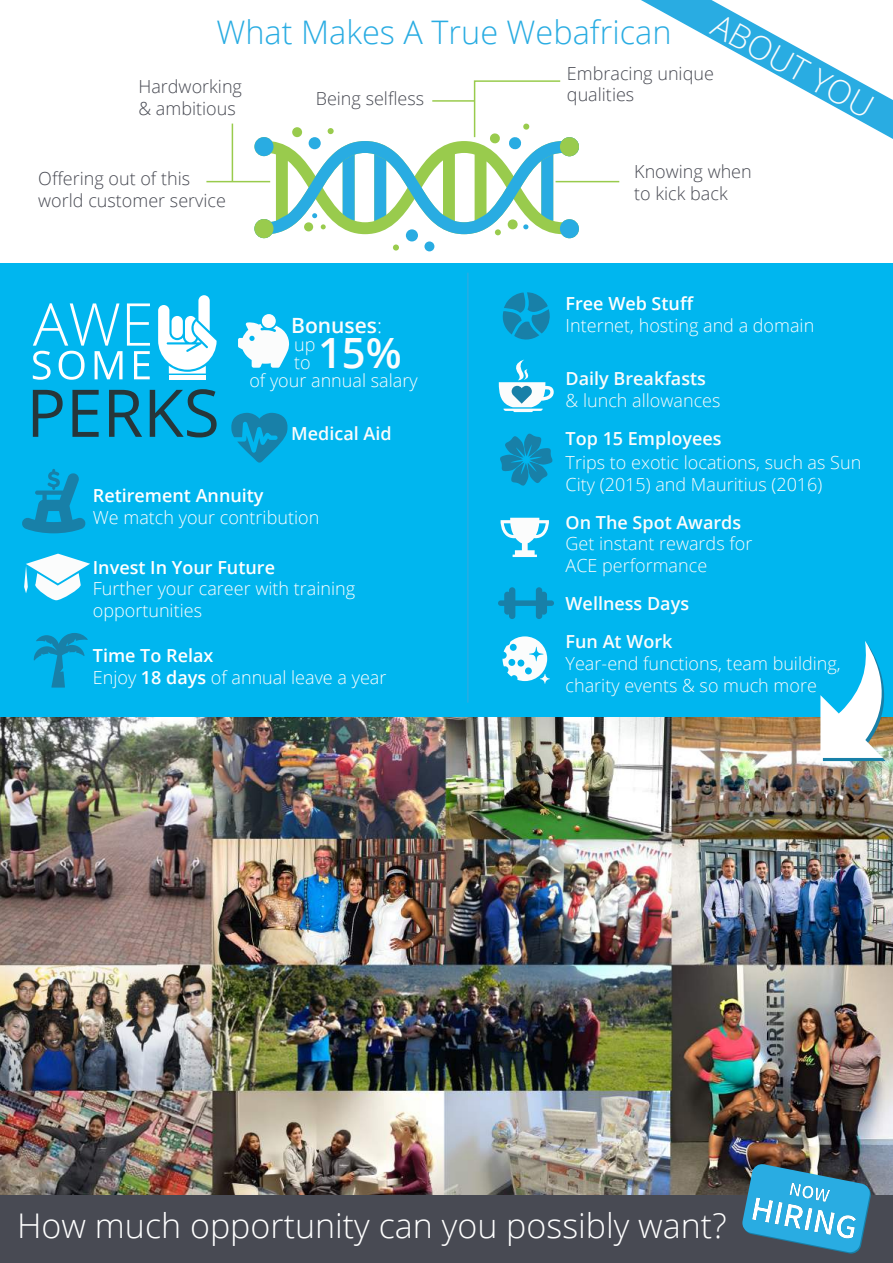
<style>
.page{position:relative;width:893px;height:1263px;background:#fff}
.page>*{position:absolute;margin:0;border:0;box-sizing:border-box;transform-origin:0 0}
.t1{font:600 41.7px "Open Sans";color:#fbfcfc}
.t2{font:300 34.05px "Open Sans";color:#fff}
.t3{font:300 32.55px "Open Sans";color:#29ace2}
.t4{font:300 32.55px "Open Sans";color:#fbfcfc}
.t5{font:600 21px "Open Sans";color:#fbfcfc}
.t6{font:300 18px/21.6px "Open Sans";color:#fbfcfc}
.t7{font:300 18px/21.6px "Open Sans";color:#fff}
.t8{font:300 18px/21.6px "Open Sans";color:#484a53}
.t9{font:600 18px "Open Sans";color:#fbfcfc}
.t10{font:600 18px "Open Sans";color:#fff}
.s1{font-weight:300}
.s2{font-weight:600}
</style>
<div class="page">
<img style="left:0;top:717px;width:893px;height:478px">
<div style="left:0;top:263px;width:893px;height:454px;background:#00b6ef"></div>
<svg style="left:231px;top:413px;width:57px;height:50px"></svg>
<svg style="left:502px;top:292px;width:48px;height:48px"></svg>
<svg style="left:22px;top:469px;width:64px;height:64px"></svg>
<svg style="left:33px;top:303px;width:117px;height:77px"></svg>
<svg style="left:33px;top:390px;width:30px;height:47px"></svg>
<svg style="left:72px;top:390px;width:27px;height:47px"></svg>
<svg style="left:109px;top:390px;width:33px;height:47px"></svg>
<svg style="left:150px;top:389px;width:67px;height:48px"></svg>
<hr style="left:169px;top:376px;width:37px;height:4px;background:#fff">
<svg style="left:158px;top:295px;width:59px;height:79px"></svg>
<svg style="left:499px;top:360px;width:55px;height:52px"></svg>
<svg style="left:238px;top:314px;width:51px;height:54px"></svg>
<hr style="left:467px;top:273px;width:2px;height:430px;background:#29ace2">
<svg style="left:500px;top:433px;width:53px;height:53px"></svg>
<svg style="left:24px;top:554px;width:66px;height:46px"></svg>
<svg style="left:34px;top:633px;width:54px;height:54px"></svg>
<svg style="left:502px;top:636px;width:48px;height:48px"></svg>
<svg style="left:498px;top:587px;width:56px;height:32px"></svg>
<svg style="left:501px;top:518px;width:48px;height:39px"></svg>
<div style="left:0;top:1195px;width:893px;height:68px;background:#484a53"></div>
<svg style="left:641px;top:0;width:252px;height:139px"></svg>
<div style="left:406px;top:229px;width:12px;height:12px;background:#29ace2;border-radius:50%"></div>
<div style="left:424px;top:241px;width:10px;height:10px;background:#29ace2;border-radius:50%"></div>
<div style="left:393px;top:244px;width:6px;height:7px;background:#99cb4d;border-radius:50%"></div>
<svg style="left:254px;top:80px;width:325px;height:158px"></svg>
<hr style="left:432px;top:100px;width:43px;height:2px;background:#99cb4d">
<hr style="left:206px;top:181px;width:64px;height:1px;background:#99cb4d">
<hr style="left:555px;top:181px;width:64px;height:1px;background:#99cb4d">
<hr style="left:232px;top:124px;width:1px;height:58px;background:#99cb4d">
<svg style="left:820px;top:641px;width:73px;height:120px"></svg>
<svg style="left:741px;top:1163px;width:131px;height:91px"></svg>
<h3 class="t3" style="left:216px;top:10px;width:457px">What Makes A True Webafrican</h3>
<h3 class="t4" style="left:725px;top:3px;width:180px;rotate:29deg">ABOUT YOU</h3>
<p class="t8" style="left:567px;top:62px;width:148px">Embracing unique</p>
<p class="t8" style="left:138px;top:76px;width:105px">Hardworking &amp; ambitious</p>
<p class="t8" style="left:316px;top:88px;width:110px">Being selfless</p>
<p class="t8" style="left:567px;top:83px;width:69px">qualities</p>
<p class="t8" style="left:38px;top:168px;width:189px">Offering out of this world customer service</p>
<p class="t5" style="left:291px;top:311px;width:92px">Bonuses<span class="s1">:</span></p>
<h1 class="t1" style="left:318px;top:324px;width:85px">15%</h1>
<p class="t7" style="left:249px;top:369px;width:170px">of your annual salary</p>
<p class="t6" style="left:294px;top:334px;width:23px;line-height:18px">up to</p>
<p class="t9" style="left:291px;top:421px;width:102px">Medical Aid</p>
<p class="t10" style="left:93px;top:484px;width:172px">Retirement Annuity</p>
<p class="t7" style="left:93px;top:506px;width:228px">We match your contribution</p>
<p class="t10" style="left:93px;top:555px;width:184px">Invest In Your Future</p>
<p class="t7" style="left:93px;top:577px;width:264px">Further your career with training opportunities</p>
<p class="t7" style="left:93px;top:644px;width:295px"><span class="s2">Time To Relax<br></span>Enjoy <span class="s2">18 days</span> of annual leave a year</p>
<p class="t8" style="left:634px;top:160px;width:119px">Knowing when to kick back</p>
<p class="t10" style="left:566px;top:291px;width:130px">Free Web Stuff</p>
<p class="t7" style="left:566px;top:314px;width:250px">Internet, hosting and a domain</p>
<p class="t9" style="left:566px;top:366px;width:142px">Daily Breakfasts</p>
<p class="t6" style="left:566px;top:389px;width:156px">&amp; lunch allowances</p>
<p class="t9" style="left:566px;top:426px;width:157px">Top 15 Employees</p>
<p class="t6" style="left:566px;top:451px;width:297px">Trips to exotic locations, such as Sun<br>City (2015) and Mauritius (2016)</p>
<p class="t9" style="left:566px;top:510px;width:177px">On The Spot Awards</p>
<p class="t6" style="left:566px;top:532px;width:188px">Get instant rewards for<br>ACE performance</p>
<p class="t9" style="left:566px;top:591px;width:125px">Wellness Days</p>
<p class="t9" style="left:566px;top:629px;width:108px">Fun At Work</p>
<p class="t6" style="left:566px;top:652px;width:277px">Year-end functions, team building, charity events &amp; so much more</p>
<h2 class="t2" style="left:17px;top:1203px;width:711px">How much opportunity can you possibly want?</h2>
</div>
